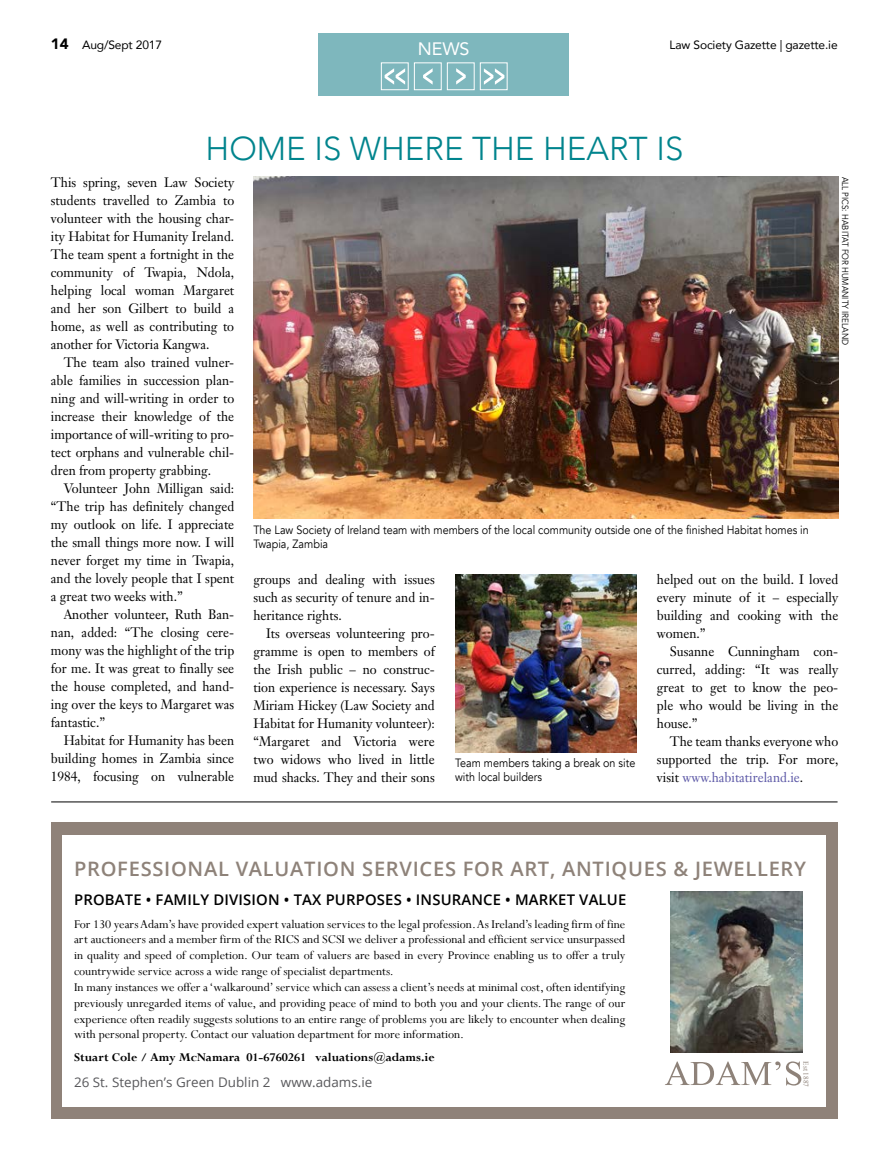
<style>
.page{position:relative;width:893px;height:1170px;background:#fff}
.page>*{position:absolute;margin:0;border:0;box-sizing:border-box;transform-origin:0 0}
.t1{font:300 33px "Avenir";color:#00848d}
.t2{font:600 19.95px "Open Sans";letter-spacing:.035em;color:#8e8279}
.t3{font:18px "Avenir";color:#fff}
.t4{font:600 14.7px "Open Sans";letter-spacing:.01em;color:#000}
.t5{font:13.5px/18px "Janson Text";color:#000;text-align:justify;scale:.95 1}
.t6{font:13.2px/15.9px "Perpetua";color:#000}
.t7{font:700 13.2px "Perpetua";color:#000}
.t8{font:13.2px "Open Sans";color:#58585b}
.t9{font:12px/14.4px "Avenir";color:#000;scale:.9 1}
.t10{font:12px "Avenir";letter-spacing:-.01em;color:#000}
.t11{font:9px "Avenir";color:#000;scale:.9 1}
.t12{font:7.35px "Times New Roman";color:#8e8279}
.s1{font-weight:900;font-size:15px}
.s2{color:#5b57a6}
</style>
<div class="page">
<div style="left:318px;top:33px;width:251px;height:63px;background:#7eb7bd"></div>
<div style="left:381px;top:63px;width:27px;height:27px;border:1px solid #fff"></div>
<div style="left:414px;top:63px;width:27px;height:27px;border:1px solid #fff"></div>
<div style="left:447px;top:63px;width:27px;height:27px;border:1px solid #fff"></div>
<div style="left:480px;top:63px;width:27px;height:27px;border:1px solid #fff"></div>
<svg style="left:484px;top:68px;width:20px;height:17px"></svg>
<svg style="left:456px;top:68px;width:10px;height:17px"></svg>
<svg style="left:423px;top:68px;width:10px;height:17px"></svg>
<svg style="left:385px;top:68px;width:20px;height:17px"></svg>
<img style="left:253px;top:176px;width:585px;height:342px">
<img style="left:455px;top:574px;width:181px;height:178px">
<hr style="left:51px;top:801px;width:786px;height:1px;background:#000">
<div style="left:51px;top:822px;width:786px;height:296px;background:#8f8279"></div>
<div style="left:63px;top:835px;width:763px;height:271px;background:#fff"></div>
<svg style="left:666px;top:1061px;width:114px;height:23px"></svg>
<svg style="left:786px;top:1061px;width:15px;height:24px"></svg>
<img style="left:670px;top:891px;width:133px;height:161px">
<p class="t10" style="left:51px;top:35px;width:113px"><span class="s1">14</span> Aug/Sept 2017</p>
<h3 class="t3" style="left:418px;top:35px;width:53px">NEWS</h3>
<p class="t10" style="left:670px;top:35px;width:170px">Law Society Gazette | gazette.ie</p>
<h1 class="t1" style="left:206px;top:129px;width:479px">HOME IS WHERE THE HEART IS</h1>
<p class="t5" style="left:51px;top:173px;width:194px">This spring, seven Law Society students travelled to Zambia to volunteer with the housing char&shy;ity Habitat for Humanity Ireland.<br>The team spent a fortnight in the community of Twapia, Ndola, helping local woman Margaret and her son Gilbert to build a home, as well as contributing to another for Victoria Kangwa.</p>
<p class="t5" style="left:51px;top:353px;width:194px;text-indent:13px">The team also trained vulner&shy;able families in succession plan&shy;ning and will-writing in order to increase their knowledge of the importance of will-writing to pro&shy;tect orphans and vulnerable chil&shy;dren from property grabbing.</p>
<p class="t5" style="left:51px;top:479px;width:194px;text-indent:13px">Volunteer John Milligan said: “The trip has definitely changed my outlook on life. I appreciate the small things more now. I will never forget my time in Twapia, and the lovely people that I spent a great two weeks with.”</p>
<p class="t5" style="left:51px;top:605px;width:194px;text-indent:13px">Another volunteer, Ruth Ban&shy;nan, added: “The closing cere&shy;mony was the highlight of the trip for me. It was great to finally see the house completed, and hand&shy;ing over the keys to Margaret was fantastic.”</p>
<p class="t5" style="left:51px;top:731px;width:194px;text-indent:13px">Habitat for Humanity has been building homes in Zambia since 1984, focusing on vulnerable</p>
<p class="t11" style="left:851px;top:176px;width:188px;rotate:90deg">ALL PICS: HABITAT FOR HUMANITY IRELAND</p>
<p class="t9" style="left:253px;top:522px;width:619px">The Law Society of Ireland team with members of the local community outside one of the finished Habitat homes in<br>Twapia, Zambia</p>
<p class="t5" style="left:253px;top:569px;width:192px">groups and dealing with issues such as security of tenure and in&shy;heritance rights.</p>
<p class="t5" style="left:253px;top:623px;width:192px;text-indent:13px">Its overseas volunteering pro&shy;gramme is open to members of the Irish public – no construc&shy;tion experience is necessary. Says Miriam Hickey (Law Society and Habitat for Humanity volunteer): “Margaret and Victoria were two widows who lived in little mud shacks. They and their sons</p>
<p class="t9" style="left:455px;top:755px;width:202px">Team members taking a break on site with local builders</p>
<p class="t5" style="left:657px;top:569px;width:192px">helped out on the build. I loved every minute of it – especially building and cooking with the women.”</p>
<p class="t5" style="left:657px;top:641px;width:192px;text-indent:13px">Susanne Cunningham con&shy;curred, adding: “It was really great to get to know the peo&shy;ple who would be living in the house.”</p>
<p class="t5" style="left:657px;top:731px;width:192px;text-indent:13px">The team thanks everyone who supported the trip. For more, visit <span class="s2">www.habitatireland.ie</span>.</p>
<h2 class="t2" style="left:74px;top:855px;width:733px">PROFESSIONAL VALUATION SERVICES FOR ART, ANTIQUES &amp; JEWELLERY</h2>
<p class="t4" style="left:74px;top:889px;width:554px">PROBATE • FAMILY DIVISION • TAX PURPOSES • INSURANCE • MARKET VALUE</p>
<p class="t6" style="left:74px;top:915px;width:553px">For 130 years Adam’s have provided expert valuation services to the legal profession. As Ireland’s leading firm of fine art auctioneers and a member firm of the RICS and SCSI we deliver a professional and efficient service unsurpassed in quality and speed of completion. Our team of valuers are based in every Province enabling us to offer a truly countrywide service across a wide range of specialist departments.<br>In many instances we offer a ‘walkaround’ service which can assess a client’s needs at minimal cost, often identifying previously unregarded items of value, and providing peace of mind to both you and your clients. The range of our experience often readily suggests solutions to an entire range of problems you are likely to encounter when dealing with personal property. Contact our valuation department for more information.</p>
<p class="t7" style="left:74px;top:1048px;width:362px">Stuart Cole / Amy McNamara 01-6760261 valuations@adams.ie</p>
<p class="t12" style="left:811px;top:1061px;width:27px;rotate:90deg">Est 1887</p>
<p class="t8" style="left:74px;top:1073px;width:300px">26 St. Stephen’s Green Dublin 2 www.adams.ie</p>
</div>
